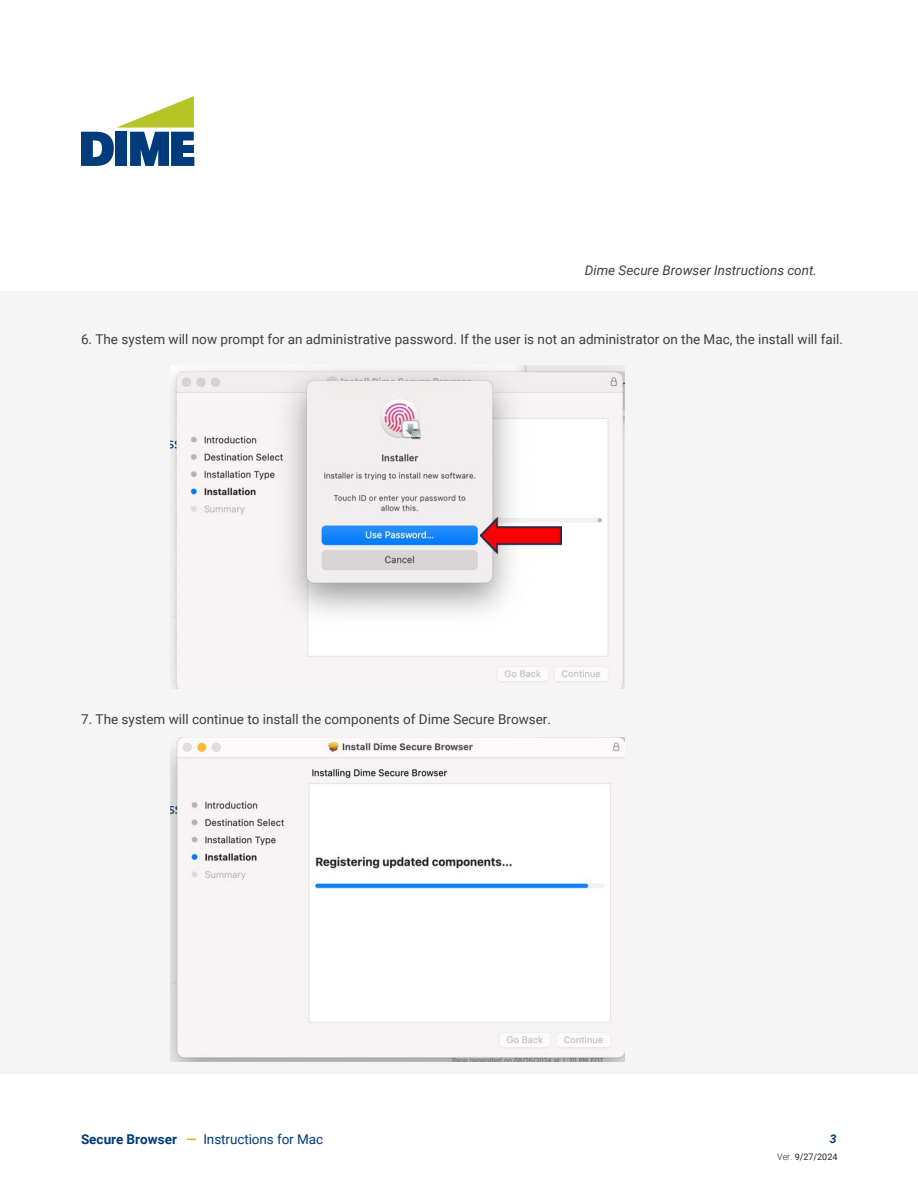
<style>
.page{position:relative;width:918px;height:1188px;background:#fff}
.page>*{position:absolute;margin:0;border:0;box-sizing:border-box;transform-origin:0 0}
.t1{font:13.5px "Roboto";color:#3e3e3f}
.t2{font:italic 13.5px "Roboto";color:#3e3e3f}
.t3{font:700 13.5px "Roboto";color:#013b7c}
.t4{font:italic 700 12px "Roboto";color:#013b7c}
.t5{font:9px "Roboto";color:#231f20}
.s1{color:#b5c527}
.s2{font-weight:400}
.s3{font-weight:300}
</style>
<div class="page">
<div style="left:0;top:292px;width:918px;height:782px;background:#f5f5f6"></div>
<svg style="left:81px;top:96px;width:113px;height:70px"></svg>
<img style="left:171px;top:366px;width:453px;height:323px">
<img style="left:481px;top:518px;width:80px;height:36px">
<img style="left:171px;top:737px;width:453px;height:325px">
<p class="t2" style="left:585px;top:261px;width:234px">Dime Secure Browser Instructions cont.</p>
<p class="t1" style="left:81px;top:330px;width:764px">6. The system will now prompt for an administrative password. If the user is not an administrator on the Mac, the install will fail.</p>
<p class="t1" style="left:81px;top:710px;width:471px">7. The system will continue to install the components of Dime Secure Browser.</p>
<p class="t3" style="left:81px;top:1130px;width:244px">Secure Browser <span class="s1">—</span> <span class="s2">Instructions</span> <span class="s2">for Mac</span></p>
<p class="t4" style="left:830px;top:1131px;width:8px">3</p>
<p class="t5" style="left:777px;top:1151px;width:62px"><span class="s3">Ver.</span> 9/27/2024</p>
</div>
